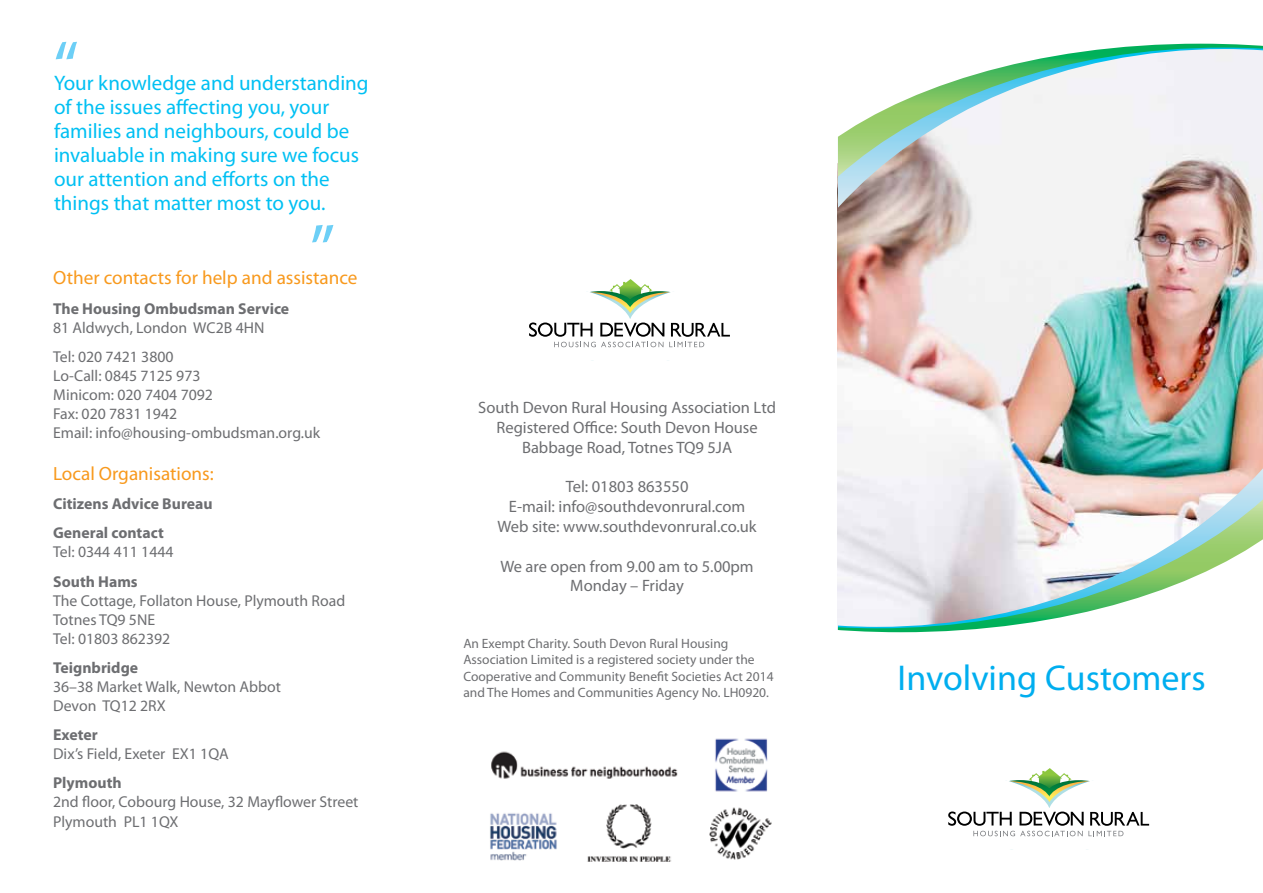
<style>
.page{position:relative;width:1263px;height:893px;background:#fff}
.page>*{position:absolute;margin:0;border:0;box-sizing:border-box;transform-origin:0 0}
.t1{font:72px "Myriad Pro";color:#6dcff6}
.t2{font:36px "Myriad Pro";color:#00aeef}
.t3{font:21px/24px "Myriad Pro";color:#00c0f3}
.t4{font:19.2px "Myriad Pro";color:#f8991d}
.t5{font:16.5px/19.8px "Myriad Pro";color:#6d6e71;text-align:center}
.t6{font:15.75px/18.9px "Myriad Pro";color:#6d6e71}
.t7{font:700 15.75px/29.4px "Myriad Pro";color:#6d6e71}
.t8{font:13.5px/16.5px "Myriad Pro";color:#6d6e71}
</style>
<div class="page">
<img style="left:838px;top:208px;width:425px;height:260px">
<svg style="left:948px;top:768px;width:202px;height:82px"></svg>
<svg style="left:529px;top:279px;width:201px;height:82px"></svg>
<img style="left:490px;top:804px;width:282px;height:58px">
<img style="left:491px;top:738px;width:277px;height:54px">
<svg style="left:838px;top:177px;width:425px;height:31px"></svg>
<svg style="left:838px;top:155px;width:425px;height:22px"></svg>
<svg style="left:838px;top:43px;width:425px;height:112px;fill:#f3f2f6"></svg>
<svg style="left:838px;top:468px;width:425px;height:31px"></svg>
<svg style="left:838px;top:499px;width:425px;height:22px"></svg>
<svg style="left:838px;top:521px;width:425px;height:112px"></svg>
<h1 class="t1" style="left:53px;top:23px;width:27px">“</h1>
<h3 class="t3" style="left:54px;top:71px;width:316px">Your knowledge and understanding of the issues affecting you, your families and neighbours, could be invaluable in making sure we focus our attention and efforts on the things that matter most to you.</h3>
<h1 class="t1" style="left:336px;top:261px;width:27px;rotate:-180deg">“</h1>
<p class="t4" style="left:53px;top:266px;width:306px">Other contacts for help and assistance</p>
<p class="t7" style="left:53px;top:293px;width:238px">The Housing Ombudsman Service</p>
<p class="t6" style="left:53px;top:312px;width:213px;line-height:29.4px">81 Aldwych, London WC2B 4HN<br>Tel: 020 7421 3800</p>
<p class="t6" style="left:53px;top:366px;width:269px">Lo-Call: 0845 7125 973<br>Minicom: 020 7404 7092<br>Fax: 020 7831 1942<br>Email: info@housing-ombudsman.org.uk</p>
<p class="t4" style="left:53px;top:461px;width:162px">Local Organisations:</p>
<p class="t7" style="left:53px;top:489px;width:161px">Citizens Advice Bureau<br>General contact</p>
<p class="t6" style="left:53px;top:542px;width:122px">Tel: 0344 411 1444</p>
<p class="t7" style="left:53px;top:566px;width:86px">South Hams</p>
<p class="t6" style="left:53px;top:591px;width:294px">The Cottage, Follaton House, Plymouth Road<br>Totnes TQ9 5NE<br>Tel: 01803 862392</p>
<p class="t7" style="left:53px;top:652px;width:87px">Teignbridge</p>
<p class="t6" style="left:53px;top:677px;width:229px">36–38 Market Walk, Newton Abbot<br>Devon TQ12 2RX</p>
<p class="t7" style="left:53px;top:720px;width:46px">Exeter</p>
<p class="t6" style="left:53px;top:744px;width:177px">Dix’s Field, Exeter EX1 1QA</p>
<p class="t7" style="left:53px;top:768px;width:70px">Plymouth</p>
<p class="t6" style="left:53px;top:792px;width:307px;line-height:19.8px">2nd floor, Cobourg House, 32 Mayflower Street<br>Plymouth PL1 1QX</p>
<p class="t5" style="left:478px;top:397px;width:299px">South Devon Rural Housing Association Ltd<br>Registered Office: South Devon House<br>Babbage Road, Totnes TQ9 5JA</p>
<p class="t5" style="left:497px;top:477px;width:261px">Tel: 01803 863550<br>E-mail: info@southdevonrural.com<br>Web site: www.southdevonrural.co.uk</p>
<p class="t5" style="left:500px;top:556px;width:255px">We are open from 9.00 am to 5.00pm<br>Monday – Friday</p>
<p class="t8" style="left:463px;top:634px;width:312px">An Exempt Charity. South Devon Rural Housing Association Limited is a registered society under the Cooperative and Community Benefit Societies Act 2014 and The Homes and Communities Agency No. LH0920.</p>
<h2 class="t2" style="left:898px;top:656px;width:309px">Involving customers</h2>
</div>
